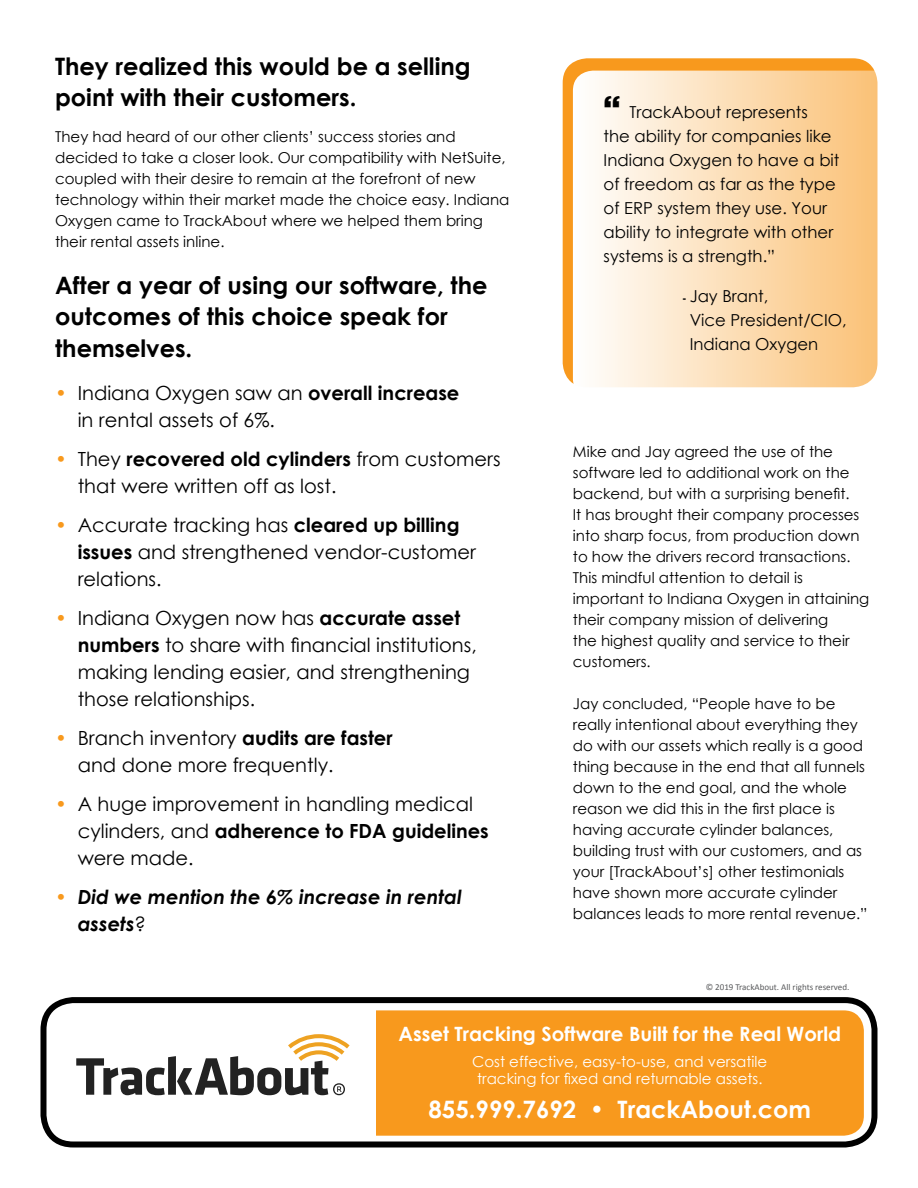
<style>
.page{position:relative;width:918px;height:1188px;background:#fff}
.page>*{position:absolute;margin:0;border:0;box-sizing:border-box;transform-origin:0 0}
.t1{font:700 24px/31.5px "Century Gothic";color:#000}
.t2{font:700 24px "Century Gothic";color:#fff}
.t3{font:700 19.8px "Century Gothic";color:#fff}
.t4{font:19.5px/27px "Century Gothic";color:#000}
.t5{font:italic 700 19.5px/27px "Century Gothic";color:#000}
.t6{font:16.5px/24px "Century Gothic";color:#000}
.t7{font:15px/21px "Century Gothic";color:#000}
.t8{font:15px/17.4px "Century Gothic";color:#fff;text-align:center}
.t9{font:9px "Calibri";color:#58595b}
.s1{color:#f8991d}
.s2{font-weight:700}
.s3{font-weight:400;font-style:normal;color:#f8991d}
.s4{font-weight:400;font-style:normal}
.s5{font-family:"Gotham";font-weight:900;font-size:31.2px}
.s6{font-weight:700;font-size:10.95px}
</style>
<div class="page">
<div style="left:41px;top:997px;width:837px;height:150px;border:6px solid #000;border-radius:30px"></div>
<div style="left:563px;top:58px;width:315px;height:329px;background:#f8991d;border-radius:25px"></div>
<svg style="left:573px;top:71px;width:305px;height:317px;background:#fcdfba"></svg>
<div style="left:239px;top:1010px;width:625px;height:126px;background:#f8991d;border-radius:20px"></div>
<div style="left:239px;top:1006px;width:137px;height:134px;background:#fff"></div>
<svg style="left:76px;top:1034px;width:274px;height:61px"></svg>
<h1 class="t1" style="left:55px;top:49px;width:417px">They realized this would be a selling point with their customers.</h1>
<p class="t7" style="left:55px;top:126px;width:456px">They had heard of our other clients’ success stories and decided to take a closer look. Our compatibility with NetSuite, coupled with their desire to remain at the forefront of new technology within their market made the choice easy. Indiana Oxygen came to TrackAbout where we helped them bring their rental assets inline.</p>
<h1 class="t1" style="left:55px;top:268px;width:434px">After a year of using our software, the outcomes of this choice speak for themselves.</h1>
<h3 class="t4" style="left:78px;top:380px;width:383px;text-indent:-23px"><span class="s1">•</span> Indiana Oxygen saw an <span class="s2">overall increase </span>in rental assets of 6%.</h3>
<h3 class="t4" style="left:78px;top:446px;width:424px;text-indent:-23px"><span class="s1">•</span> They <span class="s2">recovered old cylinders</span> from customers that were written off as lost.</h3>
<h3 class="t4" style="left:78px;top:512px;width:400px;text-indent:-23px"><span class="s1">•</span> Accurate tracking has <span class="s2">cleared up billing issues</span> and strengthened vendor-customer relations.</h3>
<h3 class="t4" style="left:78px;top:605px;width:401px;text-indent:-23px"><span class="s1">•</span> Indiana Oxygen now has <span class="s2">accurate asset numbers</span> to share with financial institutions, making lending easier, and strengthening those relationships.</h3>
<h3 class="t4" style="left:78px;top:725px;width:316px;text-indent:-23px"><span class="s1">•</span> Branch inventory <span class="s2">audits are faster </span>and done more frequently.</h3>
<h3 class="t4" style="left:78px;top:791px;width:413px;text-indent:-23px"><span class="s1">•</span> A huge improvement in handling medical cylinders, and <span class="s2">adherence to FDA guidelines </span>were made.</h3>
<h3 class="t5" style="left:78px;top:883px;width:386px;text-indent:-23px"><span class="s3">•</span> Did we mention the 6% increase in rental assets<span class="s4">?</span></h3>
<p class="t6" style="left:604px;top:100px;width:237px"><span class="s5">“</span> TrackAbout represents<br>the ability for companies like<br>Indiana Oxygen to have a bit of freedom as far as the type of ERP system they use. Your ability to integrate with other systems is a strength.”</p>
<p class="t6" style="left:690px;top:284px;width:158px;text-indent:-8px"><span class="s6">-</span> Jay Brant,<br>Vice President/CIO,<br>Indiana Oxygen</p>
<p class="t7" style="left:573px;top:441px;width:298px">Mike and Jay agreed the use of the software led to additional work on the backend, but with a surprising benefit.<br>It has brought their company processes into sharp focus, from production down to how the drivers record transactions.<br>This mindful attention to detail is important to Indiana Oxygen in attaining their company mission of delivering<br>the highest quality and service to their customers.</p>
<p class="t7" style="left:573px;top:693px;width:296px">Jay concluded, “People have to be really intentional about everything they do with our assets which really is a good thing because in the end that all funnels down to the end goal, and the whole reason we did this in the first place is having accurate cylinder balances, building trust with our customers, and as your [TrackAbout’s] other testimonials have shown more accurate cylinder balances leads to more rental revenue.”</p>
<p class="t9" style="left:706px;top:981px;width:145px">© 2019 TrackAbout. All rights reserved.</p>
<h2 class="t3" style="left:399px;top:1019px;width:444px">Asset Tracking Software Built for the Real World</h2>
<p class="t8" style="left:472px;top:1052px;width:297px">Cost effective, easy-to-use, and versatile tracking for fixed and returnable assets.</p>
<h1 class="t2" style="left:429px;top:1091px;width:384px">855.999.7692 • TrackAbout.com</h1>
</div>
